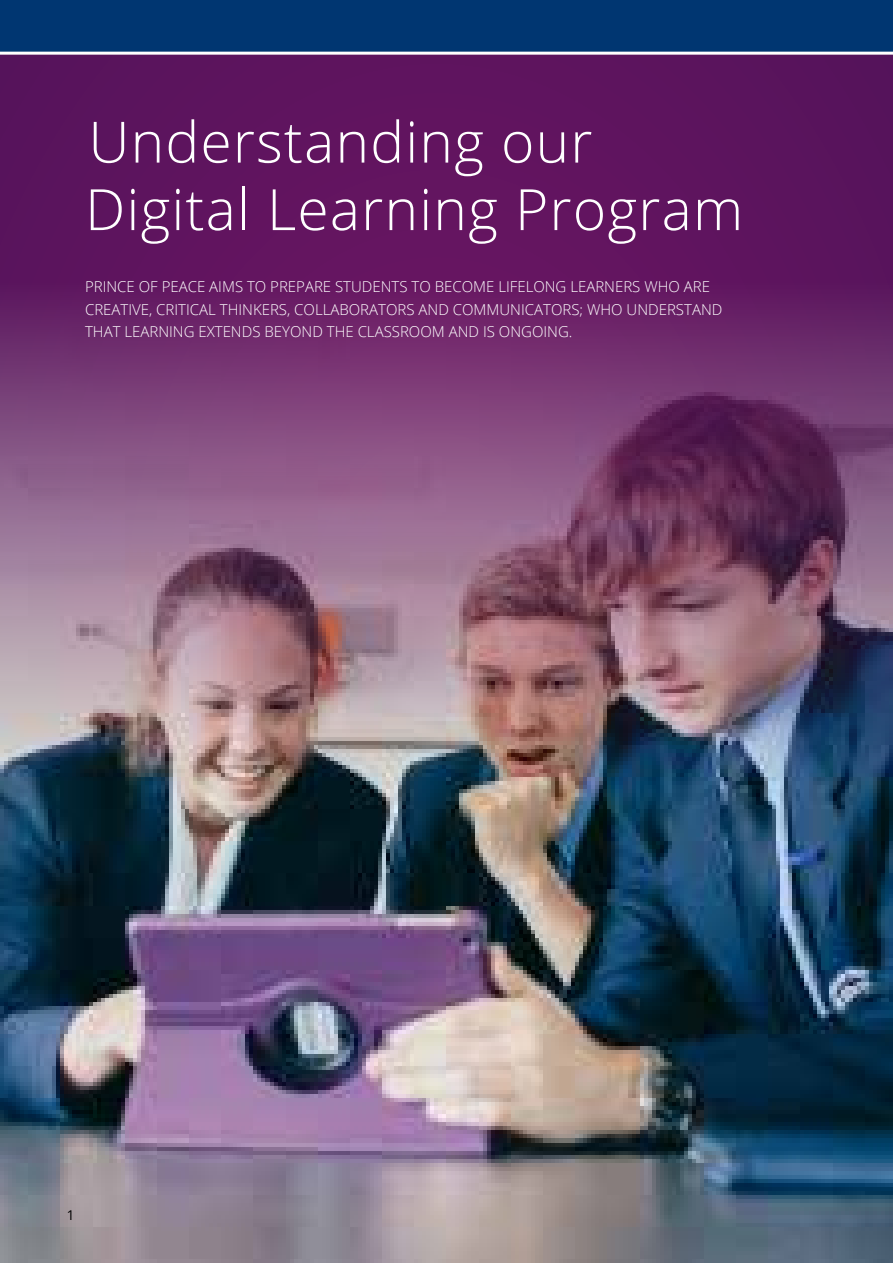
<style>
.page{position:relative;width:893px;height:1263px;background:#5e145e}
.page>*{position:absolute;margin:0;border:0;box-sizing:border-box;transform-origin:0 0}
.t1{font:300 57px/67.5px "Open Sans";letter-spacing:.02em;color:#fff}
.t2{font:300 15px/22.5px "Open Sans";color:#fff}
.t3{font:13.5px "Open Sans";color:#000}
</style>
<div class="page">
<img style="left:0;top:289px;width:893px;height:974px">
<svg style="left:0;top:0;width:893px;height:55px;background:#0e4078"></svg>
<h1 class="t1" style="left:85px;top:107px;width:660px">Understanding our<br>Digital Learning Program</h1>
<p class="t2" style="left:85px;top:275px;width:639px">PRINCE OF PEACE AIMS TO PREPARE STUDENTS TO BECOME LIFELONG LEARNERS WHO ARE<br>CREATIVE, CRITICAL THINKERS, COLLABORATORS AND COMMUNICATORS; WHO UNDERSTAND<br>THAT LEARNING EXTENDS BEYOND THE CLASSROOM AND IS ONGOING.</p>
<p class="t3" style="left:67px;top:1206px;width:9px">1</p>
</div>
